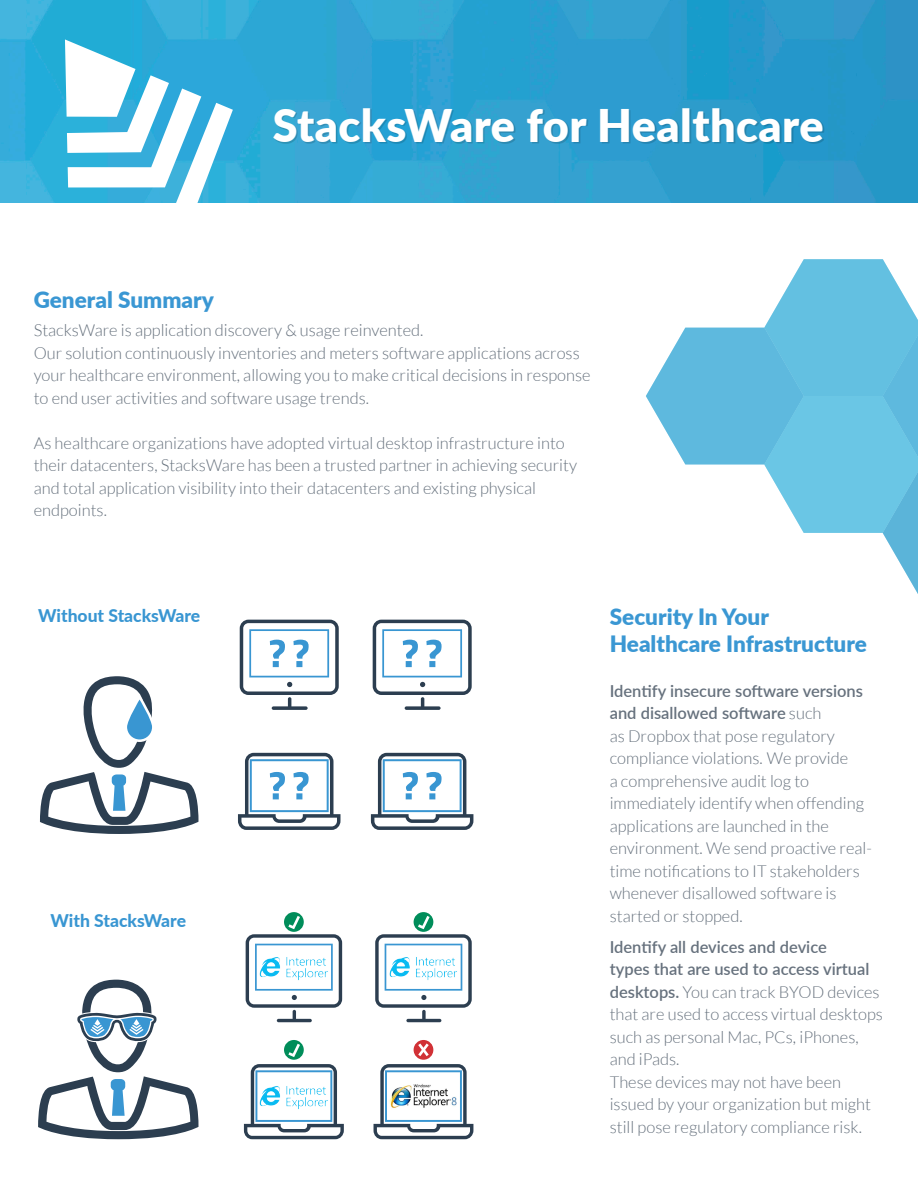
<style>
.page{position:relative;width:918px;height:1188px;background:#fff}
.page>*{position:absolute;margin:0;border:0;box-sizing:border-box;transform-origin:0 0}
.t1{font:900 45px "Lato";letter-spacing:.01em;color:#fff}
.t2{font:900 22.5px "Lato";color:#3a97d3}
.t3{font:800 17.55px "Lato";color:#3996d2}
.t4{font:300 16.5px/22.5px "Lato";color:#66717d}
.s1{font-weight:600}
</style>
<div class="page">
<img style="left:0;top:0;width:918px;height:202px">
<svg style="left:65px;top:39px;width:168px;height:164px"></svg>
<svg style="left:375px;top:913px;width:97px;height:109px"></svg>
<svg style="left:246px;top:913px;width:96px;height:109px"></svg>
<svg style="left:244px;top:1041px;width:100px;height:98px"></svg>
<svg style="left:374px;top:1041px;width:99px;height:98px"></svg>
<svg style="left:38px;top:980px;width:161px;height:159px"></svg>
<svg style="left:373px;top:620px;width:99px;height:90px"></svg>
<svg style="left:240px;top:620px;width:99px;height:90px"></svg>
<svg style="left:238px;top:753px;width:102px;height:77px"></svg>
<svg style="left:371px;top:753px;width:102px;height:77px"></svg>
<svg style="left:40px;top:676px;width:159px;height:158px"></svg>
<div style="left:275px;top:109px;width:549px;height:35px;background:#000;opacity:.15"></div>
<svg style="left:646px;top:259px;width:272px;height:335px"></svg>
<p class="t1" style="left:273px;top:91px;width:552px">StacksWare for Healthcare</p>
<p class="t2" style="left:34px;top:282px;width:182px">General Summary</p>
<p class="t4" style="left:34px;top:319px;width:391px">StacksWare is application discovery &amp; usage reinvented.</p>
<p class="t4" style="left:34px;top:342px;width:558px">Our solution continuously inventories and meters software applications across your healthcare environment, allowing you to make critical decisions in response to end user activities and software usage trends.</p>
<p class="t4" style="left:34px;top:432px;width:545px">As healthcare organizations have adopted virtual desktop infrastructure into their datacenters, StacksWare has been a trusted partner in achieving security and total application visibility into their datacenters and existing physical endpoints.</p>
<p class="t3" style="left:38px;top:603px;width:164px">Without StacksWare</p>
<p class="t2" style="left:610px;top:600px;width:161px">Security In Your</p>
<p class="t2" style="left:610px;top:627px;width:259px">Healthcare Infrastructure</p>
<p class="t4" style="left:610px;top:679px;width:264px"><span class="s1">Identify insecure software versions and disallowed software</span> such<br>as Dropbox that pose regulatory compliance violations. We provide<br>a comprehensive audit log to immediately identify when offending applications are launched in the environment. We send proactive real&shy;time notifications to IT stakeholders whenever disallowed software is started or stopped.</p>
<p class="t4" style="left:610px;top:936px;width:275px"><span class="s1">Identify all devices and device<br>types that are used to access virtual desktops.</span> You can track BYOD devices that are used to access virtual desktops such as personal Mac, PCs, iPhones, and iPads.</p>
<p class="t4" style="left:610px;top:1071px;width:263px">These devices may not have been issued by your organization but might still pose regulatory compliance risk.</p>
<p class="t3" style="left:50px;top:908px;width:137px">With StacksWare</p>
</div>
